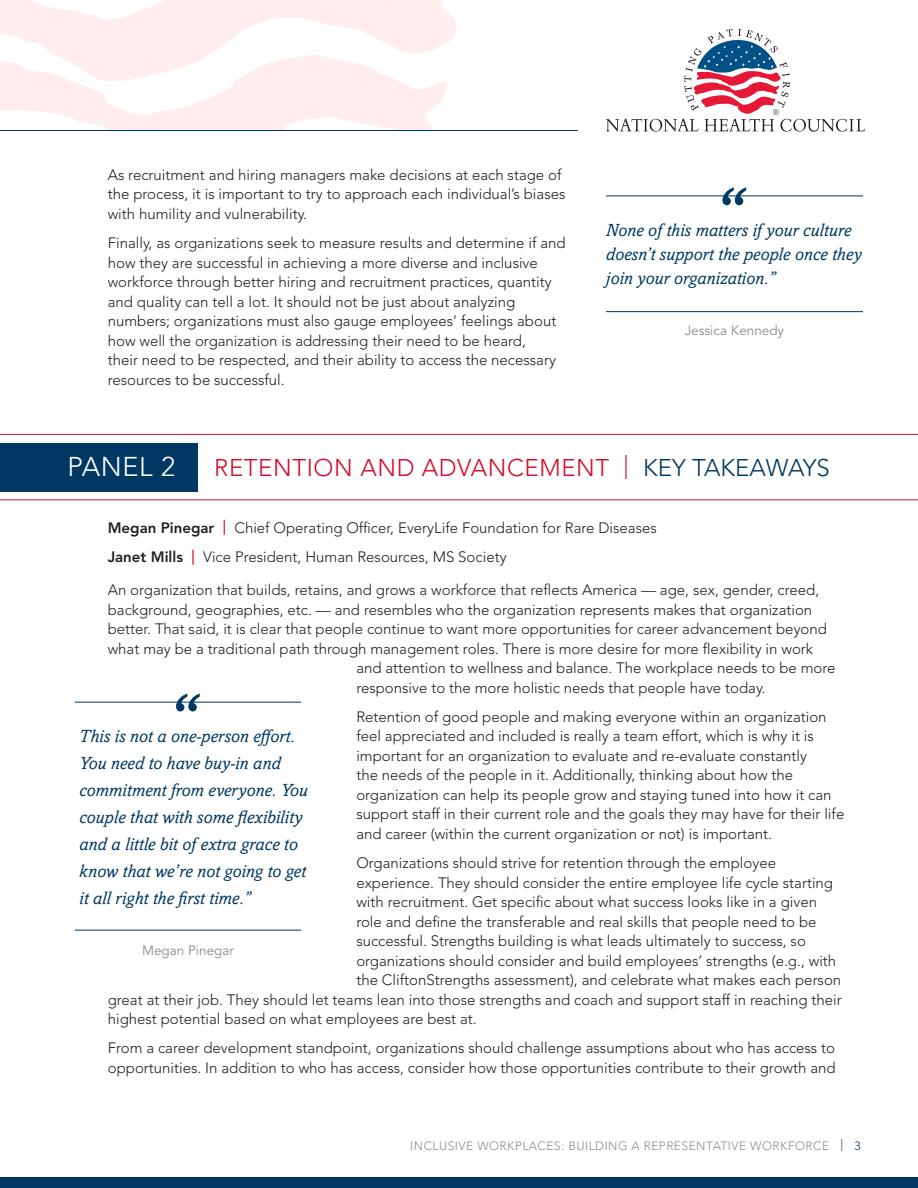
<style>
.page{position:relative;width:918px;height:1188px;background:#fff}
.page>*{position:absolute;margin:0;border:0;box-sizing:border-box;transform-origin:0 0}
.t1{font:300 27px "Avenir LT Std";letter-spacing:.025em;color:#fff}
.t2{font:300 24px "Avenir LT Std";letter-spacing:.025em;color:#d30d2b}
.t3{font:italic 18px/27px "Amasis MT Std";color:#003864}
.body{font:300 15px/19.5px "Avenir LT Std";color:#231f20}
.body-2{font:13.5px "Avenir LT Std";color:#8a8c8f}
.t4{font:300 12px "Avenir LT Std";letter-spacing:.04em;color:#8a8c8f}
.s1{color:#003864}
.s2{font-weight:800}
.s3{font-weight:500;color:#d30d2b}
</style>
<div class="page">
<div style="left:0;top:1177px;width:918px;height:11px;background:#003864"></div>
<svg style="left:0;top:0;width:456px;height:130px"></svg>
<svg style="left:606px;top:29px;width:260px;height:103px"></svg>
<hr style="left:0;top:130px;width:578px;height:1px;background:#003864">
<div style="left:0;top:443px;width:198px;height:48px;background:#003864"></div>
<hr style="left:0;top:500px;width:918px;height:1px;background:#d30d2b">
<hr style="left:0;top:434px;width:918px;height:1px;background:#d30d2b">
<hr style="left:606px;top:311px;width:257px;height:1px;background:#003864">
<hr style="left:606px;top:196px;width:257px;height:1px;background:#003864">
<svg style="left:722px;top:187px;width:24px;height:18px"></svg>
<hr style="left:75px;top:930px;width:226px;height:1px;background:#003864">
<hr style="left:75px;top:702px;width:226px;height:1px;background:#003864">
<svg style="left:176px;top:694px;width:24px;height:17px"></svg>
<p class="body" style="left:108px;top:165px;width:459px">As recruitment and hiring managers make decisions at each stage of the process, it is important to try to approach each individual’s biases with humility and vulnerability.</p>
<p class="body" style="left:108px;top:233px;width:460px">Finally, as organizations seek to measure results and determine if and how they are successful in achieving a more diverse and inclusive workforce through better hiring and recruitment practices, quantity and quality can tell a lot. It should not be just about analyzing numbers; organizations must also gauge employees’ feelings about how well the organization is addressing their need to be heard,<br>their need to be respected, and their ability to access the necessary resources to be successful.</p>
<p class="t3" style="left:606px;top:218px;width:257px;line-height:24px">None of this matters if your culture doesn’t support the people once they join your organization.”</p>
<p class="body-2" style="left:685px;top:323px;width:101px">Jessica Kennedy</p>
<p class="t1" style="left:68px;top:451px;width:109px">PANEL 2</p>
<p class="t2" style="left:214px;top:454px;width:617px">RETENTION AND ADVANCEMENT | <span class="s1">KEY TAKEAWAYS</span></p>
<p class="body" style="left:108px;top:518px;width:551px"><span class="s2">Megan Pinegar</span> <span class="s3">|</span> Chief Operating Officer, EveryLife Foundation for Rare Diseases</p>
<p class="body" style="left:108px;top:547px;width:400px"><span class="s2">Janet Mills</span> <span class="s3">|</span> Vice President, Human Resources, MS Society</p>
<p class="body" style="left:108px;top:580px;width:713px">An organization that builds, retains, and grows a workforce that reflects America — age, sex, gender, creed,</p>
<p class="body" style="left:108px;top:600px;width:706px">background, geographies, etc. — and resembles who the organization represents makes that organization</p>
<p class="body" style="left:108px;top:619px;width:721px">better. That said, it is clear that people continue to want more opportunities for career advancement beyond</p>
<p class="body" style="left:108px;top:639px;width:707px">what may be a traditional path through management roles. There is more desire for more flexibility in work</p>
<p class="body" style="left:356px;top:658px;width:481px">and attention to wellness and balance. The workplace needs to be more</p>
<p class="body" style="left:356px;top:678px;width:411px">responsive to the more holistic needs that people have today.</p>
<p class="body" style="left:356px;top:707px;width:490px">Retention of good people and making everyone within an organization feel appreciated and included is really a team effort, which is why it is important for an organization to evaluate and re-evaluate constantly<br>the needs of the people in it. Additionally, thinking about how the organization can help its people grow and staying tuned into how it can support staff in their current role and the goals they may have for their life and career (within the current organization or not) is important.</p>
<p class="body" style="left:356px;top:853px;width:421px">Organizations should strive for retention through the employee</p>
<p class="body" style="left:356px;top:873px;width:478px">experience. They should consider the entire employee life cycle starting</p>
<p class="body" style="left:356px;top:892px;width:462px">with recruitment. Get specific about what success looks like in a given</p>
<p class="body" style="left:356px;top:912px;width:462px">role and define the transferable and real skills that people need to be</p>
<p class="body" style="left:356px;top:931px;width:451px">successful. Strengths building is what leads ultimately to success, so</p>
<p class="body" style="left:356px;top:951px;width:481px">organizations should consider and build employees’ strengths (e.g., with</p>
<p class="body" style="left:356px;top:970px;width:486px">the CliftonStrengths assessment), and celebrate what makes each person</p>
<p class="body" style="left:108px;top:990px;width:736px">great at their job. They should let teams lean into those strengths and coach and support staff in reaching their</p>
<p class="body" style="left:108px;top:1009px;width:371px">highest potential based on what employees are best at.</p>
<p class="body" style="left:108px;top:1038px;width:729px">From a career development standpoint, organizations should challenge assumptions about who has access to opportunities. In addition to who has access, consider how those opportunities contribute to their growth and</p>
<p class="t3" style="left:79px;top:723px;width:230px">This is not a one-person effort.<br>You need to have buy-in and commitment from everyone. You couple that with some flexibility and a little bit of extra grace to know that we’re not going to get it all right the first time.”</p>
<p class="body-2" style="left:142px;top:942px;width:93px">Megan Pinegar</p>
<p class="t4" style="left:410px;top:1138px;width:452px">INCLUSIVE WORKPLACES: BUILDING A REPRESENTATIVE WORKFORCE <span class="s1">| 3</span></p>
</div>
